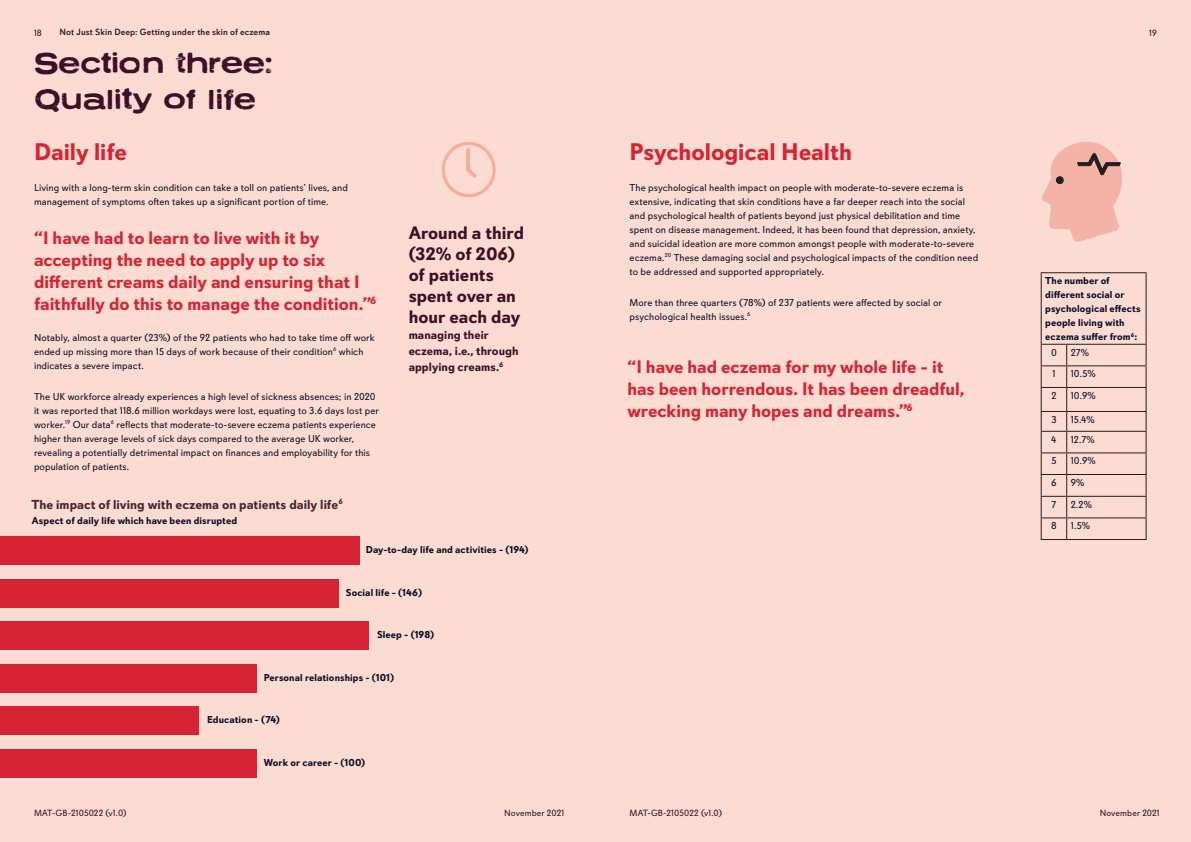
<style>
.page{position:relative;width:1191px;height:842px;background:#fcdbd2}
.page>*{position:absolute;margin:0;border:0;box-sizing:border-box;transform-origin:0 0}
.t1{font:30px/36px "Neuzon";letter-spacing:.005em;color:#3f0f27}
.Subhead{font:700 24px "Davis Sans";letter-spacing:-.005em;color:#d62435}
.Quote_2{font:700 18px/22px "Davis Sans";color:#d62435}
.Infographic_2{font:700 18px/21px "Davis Sans";color:#3f0f27}
.Question{font:700 13px "Davis Sans";color:#4c2435}
.Infographic_2-2{font:700 12px/16px "Davis Sans";color:#3f0f27}
.Body{font:10px/14px "Davis Sans";letter-spacing:.005em;color:#0c1127}
.Body-2{font:700 10px/14px "Davis Sans";letter-spacing:.01em;color:#0c1127}
.t2{font:9px "Davis Sans";letter-spacing:.01em;color:#3f0f27}
.t3{font:500 9px "Davis Sans";letter-spacing:.01em;color:#3f0f27}
</style>
<div class="page">
<div style="left:0;top:536px;width:359px;height:29px;background:#d62435"></div>
<div style="left:0;top:579px;width:339px;height:28px;background:#d62435"></div>
<div style="left:0;top:621px;width:369px;height:29px;background:#d62435"></div>
<div style="left:0;top:664px;width:256px;height:28px;background:#d62435"></div>
<div style="left:0;top:707px;width:199px;height:28px;background:#d62435"></div>
<div style="left:0;top:749px;width:256px;height:28px;background:#d62435"></div>
<svg style="left:442px;top:142px;width:54px;height:55px"></svg>
<svg style="left:1042px;top:142px;width:79px;height:99px"></svg>
<svg style="left:1040px;top:272px;width:26px;height:1px"></svg>
<hr style="left:1040px;top:273px;width:1px;height:71px;background:#231f20">
<hr style="left:1066px;top:272px;width:80px;height:1px;background:#231f20">
<hr style="left:1145px;top:273px;width:1px;height:71px;background:#231f20">
<hr style="left:1066px;top:344px;width:80px;height:1px;background:#231f20">
<hr style="left:1066px;top:365px;width:80px;height:1px;background:#231f20">
<hr style="left:1066px;top:387px;width:80px;height:1px;background:#231f20">
<hr style="left:1066px;top:411px;width:80px;height:1px;background:#231f20">
<hr style="left:1066px;top:431px;width:80px;height:1px;background:#231f20">
<hr style="left:1066px;top:452px;width:80px;height:1px;background:#231f20">
<hr style="left:1066px;top:474px;width:80px;height:1px;background:#231f20">
<hr style="left:1066px;top:496px;width:80px;height:1px;background:#231f20">
<hr style="left:1066px;top:517px;width:80px;height:1px;background:#231f20">
<svg style="left:1145px;top:345px;width:1px;height:194px"></svg>
<svg style="left:1040px;top:344px;width:27px;height:196px"></svg>
<hr style="left:1066px;top:539px;width:80px;height:1px;background:#231f20">
<p class="t2" style="left:34px;top:28px;width:9px">18</p>
<p class="t3" style="left:60px;top:27px;width:212px">Not Just Skin Deep: Getting under the skin of eczema</p>
<p class="t2" style="left:1149px;top:28px;width:9px">19</p>
<h1 class="t1" style="left:34px;top:45px;width:241px">Section three:<br>Quality of life</h1>
<p class="Subhead" style="left:34px;top:137px;width:94px">Daily life</p>
<p class="Body" style="left:34px;top:180px;width:315px">Living with a long-term skin condition can take a toll on patients’ lives, and management of symptoms often takes up a significant portion of time.</p>
<p class="Quote_2" style="left:34px;top:227px;width:343px">“I have had to learn to live with it by accepting the need to apply up to six different creams daily and ensuring that I faithfully do this to manage the condition.”<sup>6</sup></p>
<p class="Body" style="left:34px;top:330px;width:342px">Notably, almost a quarter (23%) of the 92 patients who had to take time off work ended up missing more than 15 days of work because of their condition<sup>6</sup> which indicates a severe impact.</p>
<p class="Body" style="left:34px;top:389px;width:346px">The UK workforce already experiences a high level of sickness absences; in 2020 it was reported that 118.6 million workdays were lost, equating to 3.6 days lost per worker.<sup>19</sup> Our data<sup>6</sup> reflects that moderate-to-severe eczema patients experience higher than average levels of sick days compared to the average UK worker, revealing a potentially detrimental impact on finances and employability for this population of patients.</p>
<p class="Question" style="left:31px;top:496px;width:313px">The impact of living with eczema on patients daily life<sup>6</sup></p>
<p class="Body-2" style="left:32px;top:514px;width:207px">Aspect of daily life which have been disrupted</p>
<p class="Infographic_2" style="left:409px;top:222px;width:117px">Around a third (32% of 206) of patients spent over an hour each day</p>
<p class="Infographic_2-2" style="left:409px;top:327px;width:111px">managing their eczema, i.e., through applying creams.<sup>6</sup></p>
<p class="Body-2" style="left:366px;top:543px;width:164px">Day-to-day life and activities - (194)</p>
<p class="Body-2" style="left:346px;top:586px;width:78px">Social life - (146)</p>
<p class="Body-2" style="left:377px;top:628px;width:58px">Sleep - (198)</p>
<p class="Body-2" style="left:264px;top:671px;width:132px">Personal relationships - (101)</p>
<p class="Body-2" style="left:207px;top:713px;width:74px">Education - (74)</p>
<p class="Body-2" style="left:264px;top:756px;width:103px">Work or career - (100)</p>
<p class="Subhead" style="left:629px;top:137px;width:224px">Psychological Health</p>
<p class="Body" style="left:629px;top:180px;width:350px">The psychological health impact on people with moderate-to-severe eczema is extensive, indicating that skin conditions have a far deeper reach into the social and psychological health of patients beyond just physical debilitation and time spent on disease management. Indeed, it has been found that depression, anxiety, and suicidal ideation are more common amongst people with moderate-to-severe eczema.<sup>20</sup> These damaging social and psychological impacts of the condition need to be addressed and supported appropriately.</p>
<p class="Body" style="left:629px;top:295px;width:314px">More than three quarters (78%) of 237 patients were affected by social or psychological health issues.<sup>6</sup></p>
<p class="Quote_2" style="left:627px;top:356px;width:338px">“I have had eczema for my whole life - it has been horrendous. It has been dreadful, wrecking many hopes and dreams.”<sup>6</sup></p>
<p class="Body-2" style="left:1045px;top:274px;width:97px">The number of different social or psychological effects people living with eczema suffer from<sup>6</sup>:</p>
<p class="Body" style="left:1051px;top:345px;width:7px">0</p>
<p class="Body" style="left:1070px;top:345px;width:20px">27%</p>
<p class="Body" style="left:1052px;top:367px;width:5px">1</p>
<p class="Body" style="left:1070px;top:367px;width:27px">10.5%</p>
<p class="Body" style="left:1051px;top:389px;width:7px">2</p>
<p class="Body" style="left:1070px;top:389px;width:27px">10.9%</p>
<p class="Body" style="left:1051px;top:413px;width:7px">3</p>
<p class="Body" style="left:1070px;top:413px;width:25px">15.4%</p>
<p class="Body" style="left:1051px;top:432px;width:7px">4</p>
<p class="Body" style="left:1070px;top:432px;width:25px">12.7%</p>
<p class="Body" style="left:1051px;top:454px;width:7px">5</p>
<p class="Body" style="left:1070px;top:454px;width:27px">10.9%</p>
<p class="Body" style="left:1051px;top:476px;width:7px">6</p>
<p class="Body" style="left:1070px;top:476px;width:15px">9%</p>
<p class="Body" style="left:1051px;top:497px;width:6px">7</p>
<p class="Body" style="left:1070px;top:497px;width:23px">2.2%</p>
<p class="Body" style="left:1051px;top:519px;width:7px">8</p>
<p class="Body" style="left:1070px;top:519px;width:21px">1.5%</p>
<p class="t2" style="left:34px;top:808px;width:94px">MAT-GB-2105022 (v1.0)</p>
<p class="t2" style="left:504px;top:808px;width:62px">November 2021</p>
<p class="t2" style="left:629px;top:808px;width:94px">MAT-GB-2105022 (v1.0)</p>
<p class="t2" style="left:1099px;top:808px;width:62px">November 2021</p>
</div>
